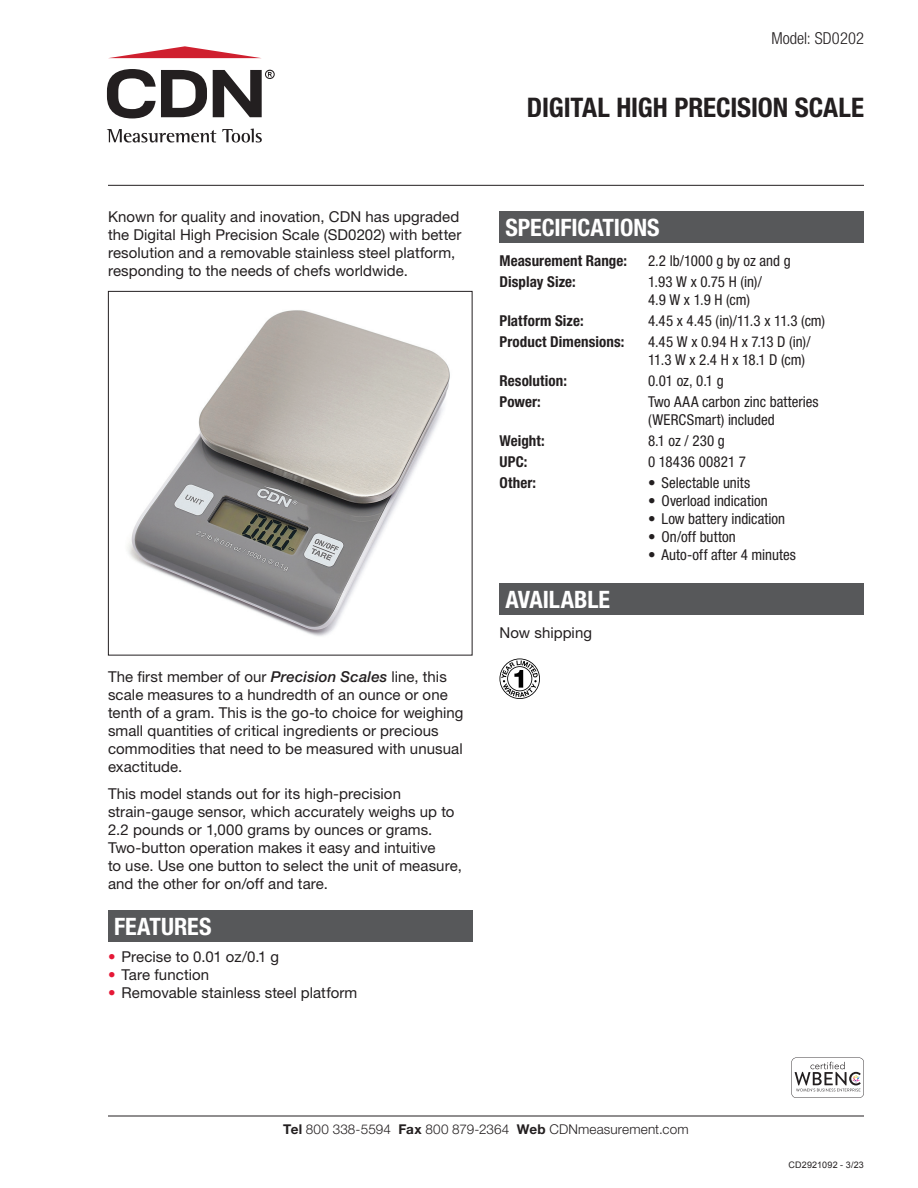
<style>
.page{position:relative;width:918px;height:1188px;background:#fff}
.page>*{position:absolute;margin:0;border:0;box-sizing:border-box;transform-origin:0 0}
.t1{font:700 condensed 27px "Helvetica Neue LT Std";letter-spacing:-.005em;color:#231f20}
.t2{font:700 condensed 24px "Helvetica Neue LT Std";color:#fff}
.t3{font:300 condensed 16.5px "Helvetica Neue LT Std";letter-spacing:.005em;color:#231f20}
.t4{font:15px/18px "Helvetica Neue LT Std";letter-spacing:.005em;color:#231f20}
.t5{font:condensed 15px/18px "Helvetica Neue LT Std";color:#231f20}
.t6{font:700 condensed 15px "Helvetica Neue LT Std";letter-spacing:.005em;color:#231f20}
.t7{font:300 13.5px "Helvetica Neue LT Std";letter-spacing:.01em;color:#231f20}
.t8{font:9px "Arial";letter-spacing:.025em;color:#231f20}
.s1{font-weight:500;font-style:italic}
.s2{color:#e51836}
.s3{font-weight:700}
</style>
<div class="page">
<div style="left:108px;top:910px;width:364px;height:31px;background:#57585a"></div>
<div style="left:500px;top:212px;width:364px;height:31px;background:#57585a"></div>
<div style="left:500px;top:584px;width:364px;height:31px;background:#57585a"></div>
<hr style="left:108px;top:185px;width:756px;height:1px;background:#231f20">
<hr style="left:108px;top:1116px;width:756px;height:1px;background:#231f20">
<svg style="left:107px;top:129px;width:109px;height:14px"></svg>
<svg style="left:222px;top:129px;width:40px;height:14px"></svg>
<svg style="left:107px;top:69px;width:100px;height:49px"></svg>
<svg style="left:109px;top:46px;width:151px;height:12px"></svg>
<svg style="left:213px;top:70px;width:62px;height:47px"></svg>
<img style="left:127px;top:310px;width:323px;height:326px">
<div style="left:108px;top:291px;width:364px;height:365px;border:1px solid #231f20"></div>
<svg style="left:500px;top:658px;width:40px;height:41px"></svg>
<svg style="left:791px;top:1058px;width:73px;height:40px"></svg>
<p class="t3" style="left:771px;top:28px;width:94px">Model: SD0202</p>
<h1 class="t1" style="left:527px;top:91px;width:339px">DIGITAL HIGH PRECISION SCALE</h1>
<p class="t4" style="left:108px;top:208px;width:355px">Known for quality and inovation, CDN has upgraded the Digital High Precision Scale (SD0202) with better resolution and a removable stainless steel platform, responding to the needs of chefs worldwide.</p>
<p class="t4" style="left:108px;top:668px;width:357px">The first member of our <span class="s1">Precision Scales</span> line, this scale measures to a hundredth of an ounce or one tenth of a gram. This is the go-to choice for weighing small quantities of critical ingredients or precious commodities that need to be measured with unusual exactitude.</p>
<p class="t4" style="left:108px;top:785px;width:355px">This model stands out for its high-precision strain-gauge sensor, which accurately weighs up to 2.2 pounds or 1,000 grams by ounces or grams.<br>Two-button operation makes it easy and intuitive<br>to use. Use one button to select the unit of measure, and the other for on/off and tare.</p>
<h2 class="t2" style="left:114px;top:911px;width:99px">FEATURES</h2>
<p class="t4" style="left:108px;top:947px;width:173px"><span class="s2">•</span> Precise to 0.01 oz/0.1 g</p>
<p class="t4" style="left:108px;top:965px;width:103px"><span class="s2">•</span> Tare function</p>
<p class="t4" style="left:108px;top:983px;width:251px"><span class="s2">•</span> Removable stainless steel platform</p>
<h2 class="t2" style="left:506px;top:213px;width:156px">SPECIFICATIONS</h2>
<p class="t6" style="left:500px;top:252px;width:129px">Measurement Range:</p>
<p class="t5" style="left:648px;top:252px;width:144px">2.2 lb/1000 g by oz and g</p>
<p class="t6" style="left:500px;top:273px;width:78px">Display Size:</p>
<p class="t5" style="left:648px;top:273px;width:115px">1.93 W x 0.75 H (in)/<br>4.9 W x 1.9 H (cm)</p>
<p class="t6" style="left:500px;top:312px;width:86px">Platform Size:</p>
<p class="t5" style="left:648px;top:312px;width:179px">4.45 x 4.45 (in)/11.3 x 11.3 (cm)</p>
<p class="t6" style="left:500px;top:333px;width:126px">Product Dimensions:</p>
<p class="t5" style="left:648px;top:333px;width:164px">4.45 W x 0.94 H x 7.13 D (in)/<br>11.3 W x 2.4 H x 18.1 D (cm)</p>
<p class="t6" style="left:500px;top:372px;width:69px">Resolution:</p>
<p class="t5" style="left:648px;top:372px;width:77px">0.01 oz, 0.1 g</p>
<p class="t6" style="left:500px;top:393px;width:43px">Power:</p>
<p class="t5" style="left:648px;top:393px;width:172px">Two AAA carbon zinc batteries (WERCSmart) included</p>
<p class="t6" style="left:500px;top:432px;width:47px">Weight:</p>
<p class="t5" style="left:648px;top:432px;width:78px">8.1 oz / 230 g</p>
<p class="t6" style="left:500px;top:453px;width:29px">UPC:</p>
<p class="t5" style="left:648px;top:453px;width:100px">0 18436 00821 7</p>
<p class="t6" style="left:500px;top:474px;width:38px">Other:</p>
<p class="t5" style="left:648px;top:474px;width:104px">• Selectable units</p>
<p class="t5" style="left:648px;top:492px;width:121px">• Overload indication</p>
<p class="t5" style="left:648px;top:510px;width:139px">• Low battery indication</p>
<p class="t5" style="left:648px;top:528px;width:89px">• On/off button</p>
<p class="t5" style="left:648px;top:546px;width:149px">• Auto-off after 4 minutes</p>
<h2 class="t2" style="left:506px;top:585px;width:106px">AVAILABLE</h2>
<p class="t4" style="left:500px;top:624px;width:94px">Now shipping</p>
<p class="t7" style="left:283px;top:1121px;width:407px"><span class="s3">Tel</span> 800 338-5594 <span class="s3">Fax</span> 800 879-2364 <span class="s3">Web</span> CDNmeasurement.com</p>
<p class="t8" style="left:788px;top:1158px;width:77px">CD2921092 - 3/23</p>
</div>
